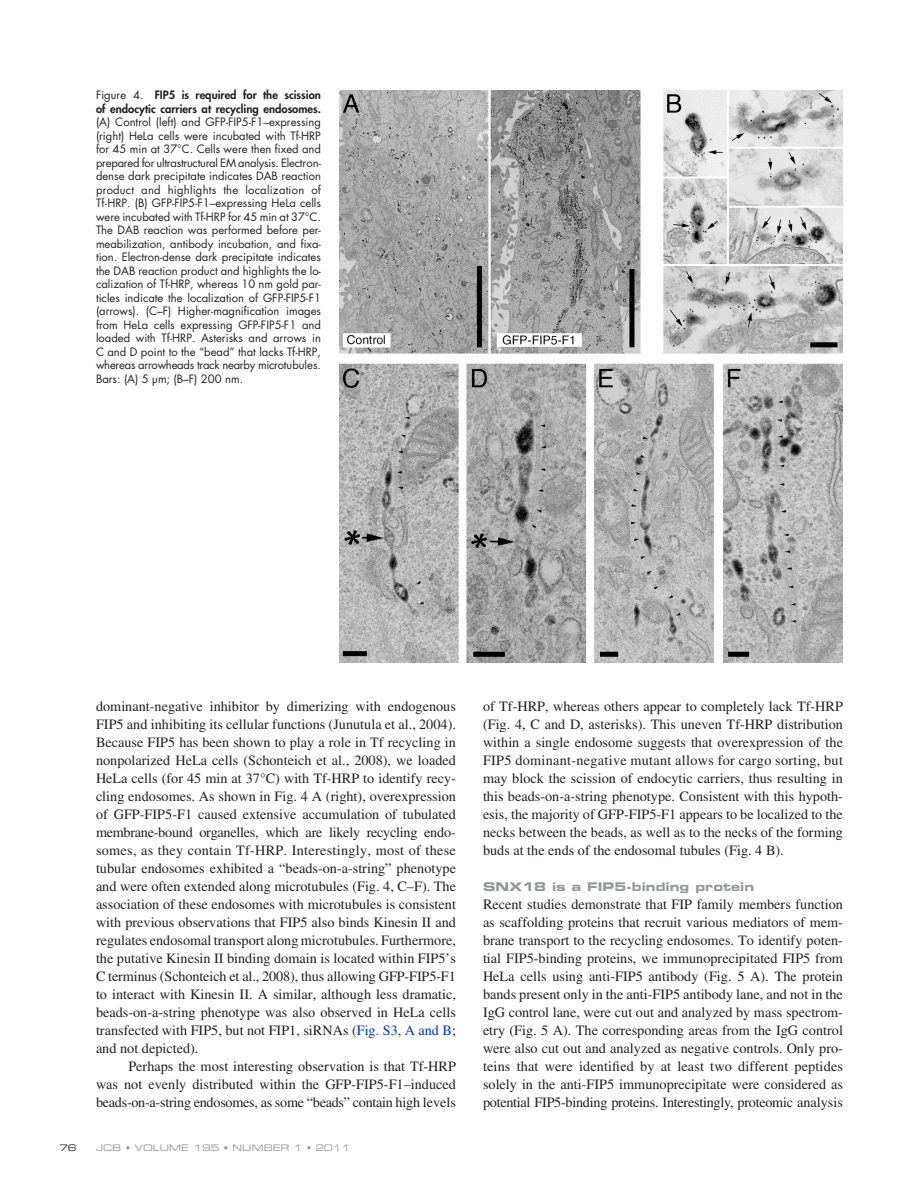
<style>
.page{position:relative;width:918px;height:1188px;background:#fff}
.page>*{position:absolute;margin:0;border:0;box-sizing:border-box;transform-origin:0 0}
.t1{font:14.25px/18px "Times LT Std";color:#231f20;text-align:justify}
.t2{font:12px "Eurostile LT Std Bold Ex 2";letter-spacing:.005em;color:#949698}
.t3{font:11.25px/13.5px "Futura Std";letter-spacing:-.02em;color:#231f20;text-align:justify}
.t4{font:800 11.25px/13.5px "Futura Std";color:#231f20}
.t5{font:9px "Eurostile LT Std Ex 2";color:#949698}
.t6{font:9px "Eurostile LT Std Ex 2";color:#231f20}
.s1{font-weight:400}
.s2{color:#0030d1}
</style>
<div class="page">
<img style="left:339px;top:90px;width:504px;height:573px">
<p class="t4" style="left:96px;top:88px;width:227px"><span class="s1">Figure 4.</span> FIP5 is required for the scission of endocytic carriers at recycling endosomes.</p>
<p class="t3" style="left:96px;top:116px;width:227px">(A) Control (left) and GFP-FIP5-F1–expressing (right) HeLa cells were incubated with Tf-HRP for 45 min at 37°C. Cells were then fixed and prepared for ultrastructural EM analysis. Electron&shy;dense dark precipitate indicates DAB reaction product and highlights the localization of Tf-HRP. (B) GFP-FIP5-F1–expressing HeLa cells were incubated with Tf-HRP for 45 min at 37°C.<br>The DAB reaction was performed before per&shy;meabilization, antibody incubation, and fixa&shy;tion. Electron-dense dark precipitate indicates the DAB reaction product and highlights the lo&shy;calization of Tf-HRP, whereas 10 nm gold par&shy;ticles indicate the localization of GFP-FIP5-F1 (arrows). (C–F) Higher-magnification images from HeLa cells expressing GFP-FIP5-F1 and loaded with Tf-HRP. Asterisks and arrows in C and D point to the “bead” that lacks Tf-HRP, whereas arrowheads track nearby micro-tubules.<br>Bars: (A) 5 µm; (B–F) 200 nm.</p>
<p class="t1" style="left:96px;top:698px;width:362px">dominant-negative inhibitor by dimerizing with endogenous FIP5 and inhibiting its cellular functions (Junutula et al., 2004).<br>Because FIP5 has been shown to play a role in Tf recycling in nonpolarized HeLa cells (Schonteich et al., 2008), we loaded HeLa cells (for 45 min at 37°C) with Tf-HRP to identify recy&shy;cling endosomes. As shown in Fig. 4 A (right), overexpression of GFP-FIP5-F1 caused extensive accumulation of tubulated membrane-bound organelles, which are likely recycling endo&shy;somes, as they contain Tf-HRP. Interestingly, most of these tubular endosomes exhibited a “beads-on-a-string” phenotype and were often extended along microtubules (Fig. 4, C–F). The association of these endosomes with microtubules is consistent with previous observations that FIP5 also binds Kinesin II and regulates endosomal transport along microtubules. Furthermore, the putative Kinesin II binding domain is located within FIP5’s C terminus (Schonteich et al., 2008), thus allowing GFP-FIP5-F1 to interact with Kinesin II. A similar, although less dramatic, beads-on-a-string phenotype was also observed in HeLa cells transfected with FIP5, but not FIP1, siRNAs (<span class="s2">Fig. S3, A and B</span>; and not depicted).</p>
<p class="t1" style="left:96px;top:1058px;width:362px;text-indent:32px">Perhaps the most interesting observation is that Tf-HRP was not evenly distributed within the GFP-FIP5-F1–induced beads-on-a-string endosomes, as some “beads” contain high levels</p>
<p class="t6" style="left:59px;top:1142px;width:19px">76</p>
<p class="t5" style="left:96px;top:1142px;width:256px">JCB • VOLUME 195 • NUMBER 1 • 2011</p>
<p class="t1" style="left:483px;top:698px;width:362px">of Tf-HRP, whereas others appear to completely lack Tf-HRP (Fig. 4, C and D, asterisks). This uneven Tf-HRP distribution within a single endosome suggests that overexpression of the FIP5 dominant-negative mutant allows for cargo sorting, but may block the scission of endocytic carriers, thus resulting in this beads-on-a-string phenotype. Consistent with this hypoth&shy;esis, the majority of GFP-FIP5-F1 appears to be localized to the necks between the beads, as well as to the necks of the forming buds at the ends of the endosomal tubules (Fig. 4 B).</p>
<p class="t2" style="left:483px;top:879px;width:273px">SNX18 is a FIP5-binding protein</p>
<p class="t1" style="left:483px;top:896px;width:362px">Recent studies demonstrate that FIP family members function as scaffolding proteins that recruit various mediators of mem&shy;brane transport to the recycling endosomes. To identify poten&shy;tial FIP5-binding proteins, we immunoprecipitated FIP5 from HeLa cells using anti-FIP5 antibody (Fig. 5 A). The protein bands present only in the anti-FIP5 antibody lane, and not in the IgG control lane, were cut out and analyzed by mass spectrom&shy;etry (Fig. 5 A). The corresponding areas from the IgG control were also cut out and analyzed as negative controls. Only pro&shy;teins that were identified by at least two different peptides solely in the anti-FIP5 immunoprecipitate were considered as potential FIP5-binding proteins. Interestingly, proteomic analysis</p>
</div>
